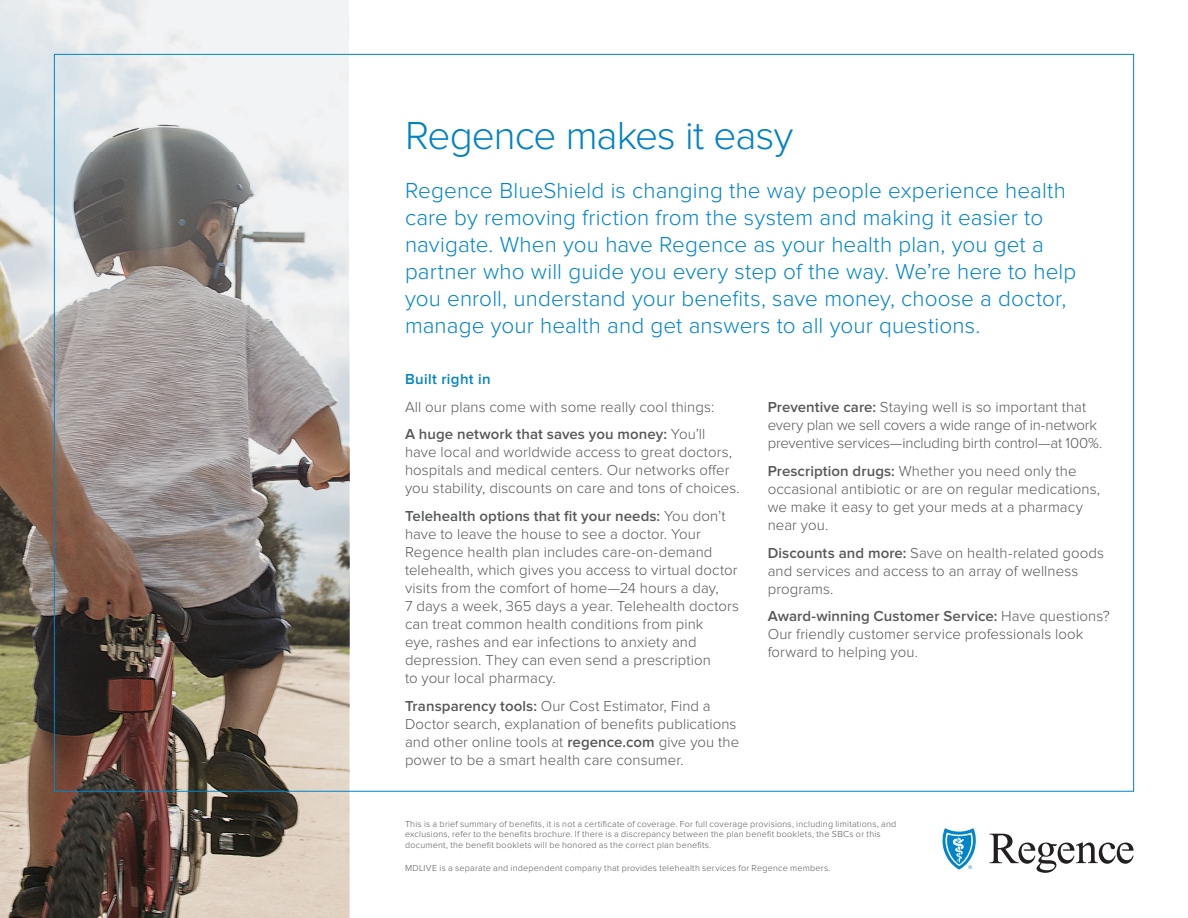
<style>
.page{position:relative;width:1188px;height:918px;background:#fff}
.page>*{position:absolute;margin:0;border:0;box-sizing:border-box;transform-origin:0 0}
.t1{font:300 40.5px "Proxima Nova";letter-spacing:-.025em;color:#0082c8}
.t2{font:300 22.5px/27px "Proxima Nova";letter-spacing:.005em;color:#0085cb}
.t3{font:300 15px/18px "Proxima Nova";letter-spacing:.005em;color:#57585a}
.t4{font:300 15px/18px "Proxima Nova";letter-spacing:-.015em;color:#57585a}
.t5{font:600 15px "Proxima Nova";letter-spacing:.025em;color:#0082c8}
.t6{font:300 9px/10.5px "Proxima Nova";letter-spacing:.025em;color:#57585a}
.s1{font-weight:600}
</style>
<div class="page">
<svg style="left:942px;top:828px;width:34px;height:42px"></svg>
<svg style="left:989px;top:834px;width:145px;height:39px"></svg>
<img style="left:0;top:0;width:349px;height:918px">
<h1 class="t1" style="left:405px;top:113px;width:390px">Regence makes it easy</h1>
<p class="t2" style="left:405px;top:178px;width:673px">Regence BlueShield is changing the way people experience health care by removing friction from the system and making it easier to navigate. When you have Regence as your health plan, you get a partner who will guide you every step of the way. We’re here to help you enroll, understand your benefits, save money, choose a doctor, manage your health and get answers to all your questions.</p>
<p class="t5" style="left:405px;top:370px;width:87px">Built right in</p>
<p class="t3" style="left:405px;top:394px;width:311px;line-height:27px">All our plans come with some really cool things:<br><span class="s1">A huge network that saves you money:</span> You’ll</p>
<p class="t3" style="left:405px;top:444px;width:336px">have local and worldwide access to great doctors, hospitals and medical centers. Our networks offer you stability, discounts on care and tons of choices.</p>
<p class="t3" style="left:405px;top:507px;width:336px"><span class="s1">Telehealth options that fit your needs:</span> You don’t have to leave the house to see a doctor. Your Regence health plan includes care-on-demand telehealth, which gives you access to virtual doctor visits from the comfort of home—24 hours a day,<br>7 days a week, 365 days a year. Telehealth doctors can treat common health conditions from pink<br>eye, rashes and ear infections to anxiety and depression. They can even send a prescription<br>to your local pharmacy.</p>
<p class="t3" style="left:405px;top:697px;width:336px"><span class="s1">Transparency tools:</span> Our Cost Estimator, Find a Doctor search, explanation of benefits publications and other online tools at <span class="s1">regence.com</span> give you the power to be a smart health care consumer.</p>
<p class="t4" style="left:768px;top:399px;width:336px"><span class="s1">Preventive care:</span> Staying well is so important that every plan we sell covers a wide range of in-network preventive services—including birth control—at 100%.</p>
<p class="t3" style="left:768px;top:462px;width:334px"><span class="s1">Prescription drugs:</span> Whether you need only the occasional antibiotic or are on regular medications, we make it easy to get your meds at a pharmacy near you.</p>
<p class="t3" style="left:768px;top:544px;width:338px"><span class="s1">Discounts and more:</span> Save on health-related goods and services and access to an array of wellness programs.</p>
<p class="t3" style="left:768px;top:608px;width:344px"><span class="s1">Award-winning Customer Service:</span> Have questions?<br>Our friendly customer service professionals look forward to helping you.</p>
<p class="t6" style="left:405px;top:819px;width:493px">This is a brief summary of benefits, it is not a certificate of coverage. For full coverage provisions, including limitations, and exclusions, refer to the benefits brochure. If there is a discrepancy between the plan benefit booklets, the SBCs or this document, the benefit booklets will be honored as the correct plan benefits.</p>
<p class="t6" style="left:405px;top:863px;width:427px">MDLIVE is a separate and independent company that provides telehealth services for Regence members.</p>
</div>
